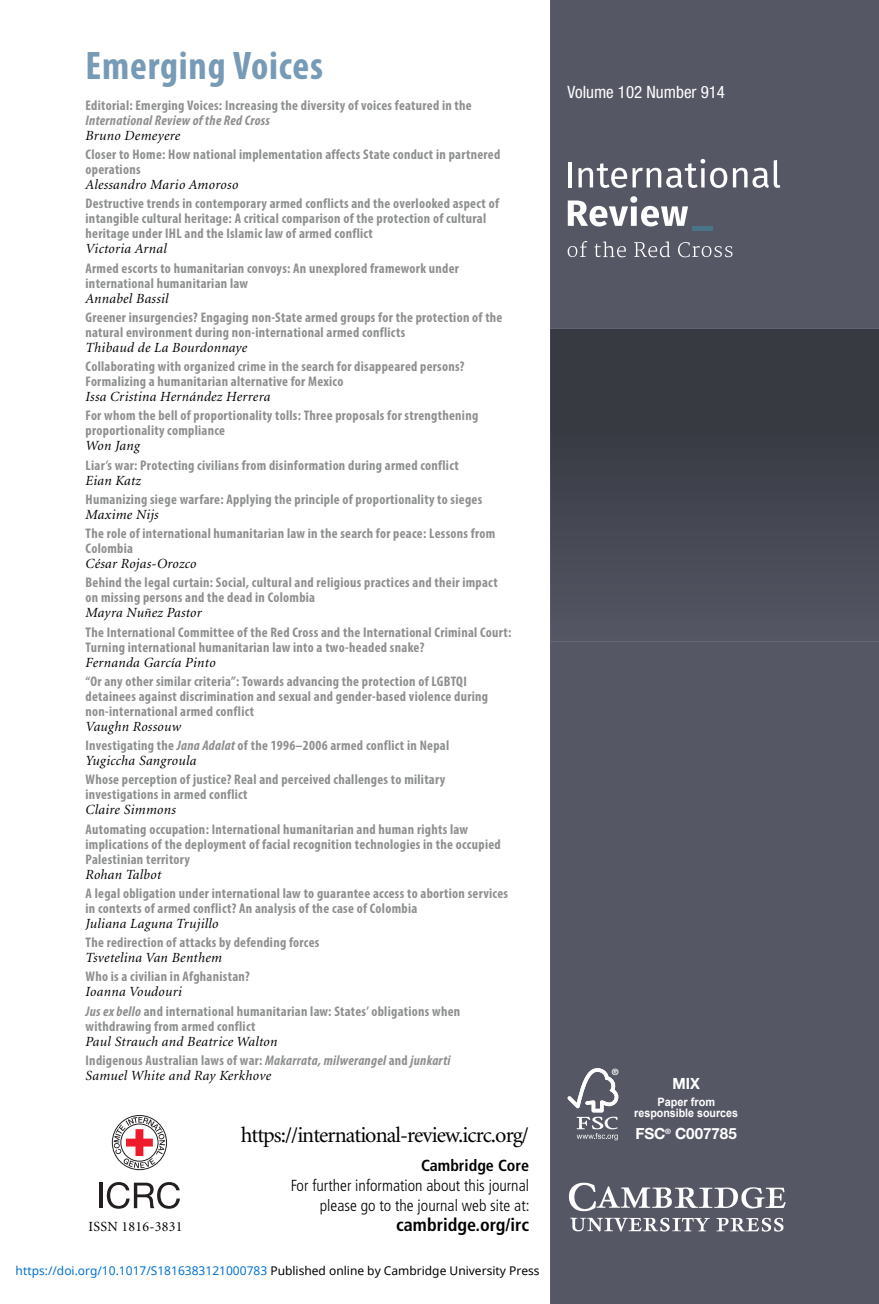
<style>
.page{position:relative;width:879px;height:1304px;background:#fff}
.page>*{position:absolute;margin:0;border:0;box-sizing:border-box;transform-origin:0 0}
.t1{font:700 condensed 40px "Myriad Pro";letter-spacing:.02em;color:#779ab6}
.t2{font:22px "Minion";letter-spacing:-.04em;color:#000}
.t3{font:700 condensed 18px "Frutiger";color:#000}
.t4{font:condensed 17px "Helvetica Neue";color:#fff}
.t5{font:300 condensed 16px/20px "Frutiger";color:#000;text-align:right}
.t6{font:700 15.4px "Helvetica Neue";color:#fff}
.t7{font:700 15.4px "Helvetica Neue";color:#fff;scale:.95 1}
.t8{font:700 condensed 14px/15px "Myriad Pro";letter-spacing:.02em;color:#8e908f}
.t9{font:14px "Minion";letter-spacing:.02em;color:#000}
.t10{font:12px "Noto Sans";color:#0172cf}
.t11{font:700 11.6px/11.6px "Arial";color:#fff;text-align:center;scale:.95 1}
.t12{font:700 8.8px "Helvetica Neue";color:#fff}
.s1{font-style:italic}
.s2{font-family:"Minion";font-weight:400;font-style:italic;font-stretch:normal;color:#000}
.s3{font-weight:700}
.s4{color:#000}
</style>
<div class="page">
<div style="left:550px;top:0;width:329px;height:1304px;background:#555765"></div>
<img style="left:550px;top:329px;width:329px;height:312px">
<div style="left:112px;top:1115px;width:55px;height:55px;border:1px solid #231f20;border-radius:50%"></div>
<svg style="left:114px;top:1117px;width:51px;height:51px"></svg>
<hr style="left:99px;top:1183px;width:3px;height:25px;background:#231f20">
<svg style="left:107px;top:1182px;width:73px;height:27px"></svg>
<img style="left:567px;top:1181px;width:220px;height:54px">
<svg style="left:567px;top:1068px;width:51px;height:72px"></svg>
<hr style="left:568px;top:162px;width:3px;height:25px;background:#fff">
<svg style="left:578px;top:159px;width:149px;height:29px"></svg>
<svg style="left:733px;top:160px;width:47px;height:28px"></svg>
<svg style="left:568px;top:196px;width:120px;height:30px"></svg>
<svg style="left:567px;top:241px;width:20px;height:16px"></svg>
<svg style="left:594px;top:241px;width:32px;height:16px"></svg>
<svg style="left:634px;top:241px;width:36px;height:16px"></svg>
<svg style="left:678px;top:242px;width:54px;height:15px"></svg>
<div style="left:691px;top:226px;width:21px;height:5px;background:#477587"></div>
<p class="t1" style="left:86px;top:52px;width:239px">Emerging Voices</p>
<p class="t8" style="left:86px;top:99px;width:388px">Editorial: Emerging Voices: Increasing the diversity of voices featured in the<br><span class="s1">International Review of the Red Cross<br></span><span class="s2">Bruno Demeyere</span></p>
<p class="t8" style="left:86px;top:148px;width:416px">Closer to Home: How national implementation affects State conduct in partnered operations<br><span class="s2">Alessandro Mario Amoroso</span></p>
<p class="t8" style="left:86px;top:197px;width:415px">Destructive trends in contemporary armed conflicts and the overlooked aspect of intangible cultural heritage: A critical comparison of the protection of cultural heritage under IHL and the Islamic law of armed conflict<br><span class="s2">Victoria Arnal</span></p>
<p class="t8" style="left:86px;top:262px;width:375px">Armed escorts to humanitarian convoys: An unexplored framework under international humanitarian law<br><span class="s2">Annabel Bassil</span></p>
<p class="t8" style="left:86px;top:311px;width:418px">Greener insurgencies? Engaging non-State armed groups for the protection of the natural environment during non-international armed conflicts<br><span class="s2">Thibaud de La Bourdonnaye</span></p>
<p class="t8" style="left:86px;top:360px;width:380px">Collaborating with organized crime in the search for disappeared persons?<br>Formalizing a humanitarian alternative for Mexico<br><span class="s2">Issa Cristina Hernández Herrera</span></p>
<p class="t8" style="left:86px;top:409px;width:394px">For whom the bell of proportionality tolls: Three proposals for strengthening proportionality compliance<br><span class="s2">Won Jang</span></p>
<p class="t8" style="left:86px;top:459px;width:375px">Liar’s war: Protecting civilians from disinformation during armed conflict<br><span class="s2">Eian Katz</span></p>
<p class="t8" style="left:86px;top:493px;width:398px">Humanizing siege warfare: Applying the principle of proportionality to sieges<br><span class="s2">Maxime Nijs</span></p>
<p class="t8" style="left:86px;top:527px;width:411px">The role of international humanitarian law in the search for peace: Lessons from<br>Colombia<br><span class="s2">César Rojas-Orozco</span></p>
<p class="t8" style="left:86px;top:576px;width:414px">Behind the legal curtain: Social, cultural and religious practices and their impact on missing persons and the dead in Colombia<br><span class="s2">Mayra Nuñez Pastor</span></p>
<p class="t8" style="left:86px;top:626px;width:427px">The International Committee of the Red Cross and the International Criminal Court:<br>Turning international humanitarian law into a two-headed snake?<br><span class="s2">Fernanda García Pinto</span></p>
<p class="t8" style="left:86px;top:675px;width:404px">“Or any other similar criteria”: Towards advancing the protection of LGBTQI detainees against discrimination and sexual and gender-based violence during non-international armed conflict<br><span class="s2">Vaughn Rossouw</span></p>
<p class="t8" style="left:86px;top:739px;width:365px">Investigating the <span class="s1">Jana Adalat</span> of the 1996–2006 armed conflict in Nepal<br><span class="s2">Yugiccha Sangroula</span></p>
<p class="t8" style="left:86px;top:773px;width:361px">Whose perception of justice? Real and perceived challenges to military investigations in armed conflict<br><span class="s2">Claire Simmons</span></p>
<p class="t8" style="left:86px;top:823px;width:417px">Automating occupation: International humanitarian and human rights law implications of the deployment of facial recognition technologies in the occupied Palestinian territory<br><span class="s2">Rohan Talbot</span></p>
<p class="t8" style="left:86px;top:887px;width:424px">A legal obligation under international law to guarantee access to abortion services in contexts of armed conflict? An analysis of the case of Colombia<br><span class="s2">Juliana Laguna Trujillo</span></p>
<p class="t8" style="left:86px;top:936px;width:235px">The redirection of attacks by defending forces<br><span class="s2">Tsvetelina Van Benthem</span></p>
<p class="t8" style="left:86px;top:970px;width:166px">Who is a civilian in Afghanistan?<br><span class="s2">Ioanna Voudouri</span></p>
<p class="t8" style="left:86px;top:1005px;width:376px"><span class="s1">Jus ex bello</span> and international humanitarian law: States’ obligations when withdrawing from armed conflict<br><span class="s2">Paul Strauch and Beatrice Walton</span></p>
<p class="t8" style="left:86px;top:1054px;width:367px">Indigenous Australian laws of war: <span class="s1">Makarrata, milwerangel</span> and <span class="s1">junkarti<br></span><span class="s2">Samuel White and Ray Kerkhove</span></p>
<p class="t9" style="left:89px;top:1221px;width:96px">ISSN 1816-3831</p>
<p class="t2" style="left:241px;top:1127px;width:290px">https://international-review.icrc.org/</p>
<p class="t5" style="left:291px;top:1157px;width:240px"><span class="s3">Cambridge Core<br></span>For further information about this journal please go to the journal web site at:</p>
<p class="t3" style="left:396px;top:1218px;width:134px">cambridge.org/irc</p>
<p class="t10" style="left:16px;top:1263px;width:525px">https://doi.org/10.1017/S1816383121000783 <span class="s4">Published online by Cambridge University Press</span></p>
<p class="t4" style="left:567px;top:86px;width:159px">Volume 102 Number 914</p>
<p class="t12" style="left:612px;top:1066px;width:8px">®</p>
<p class="t7" style="left:672px;top:1074px;width:30px">MIX</p>
<p class="t11" style="left:634px;top:1096px;width:111px">Paper from responsible sources</p>
<p class="t6" style="left:635px;top:1124px;width:103px">FSC<sup>®</sup> C007785</p>
</div>
